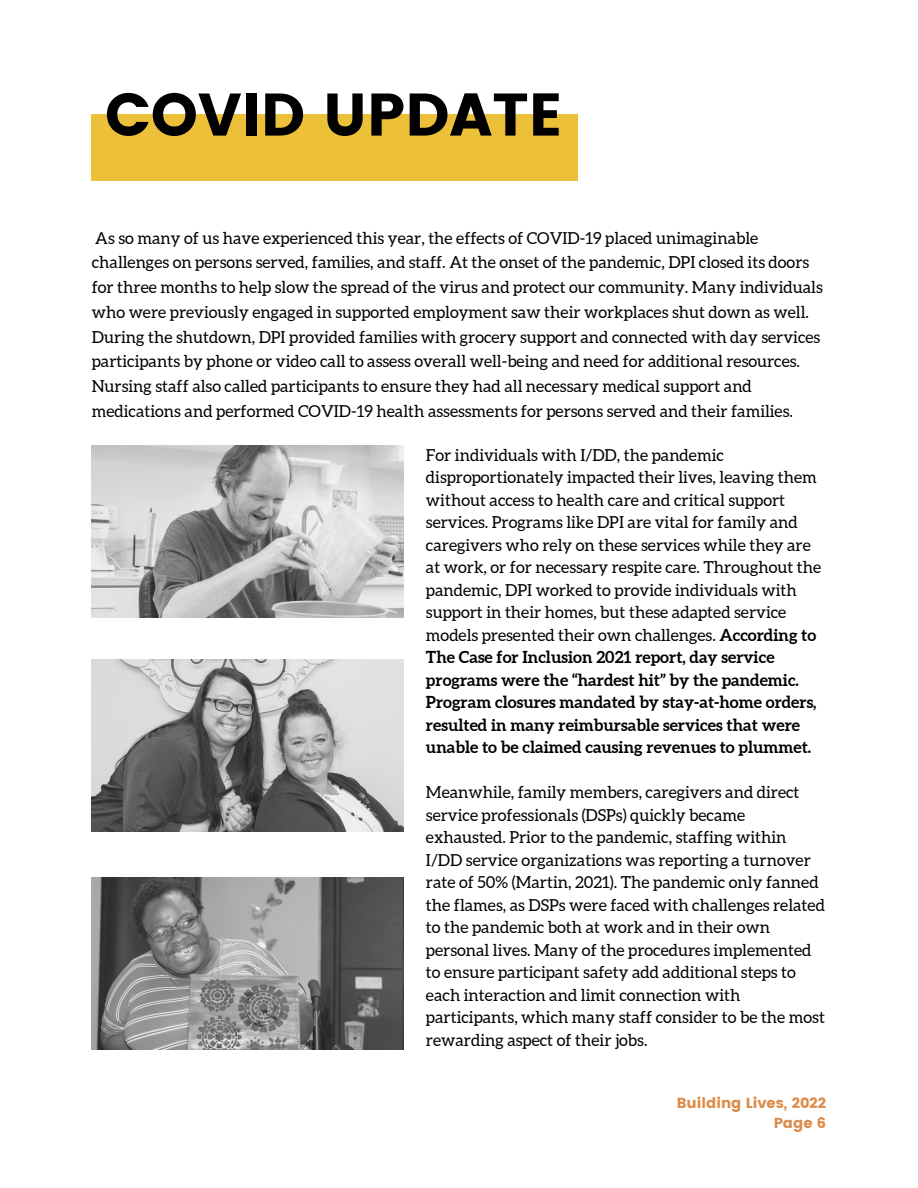
<style>
.page{position:relative;width:918px;height:1188px;background:#fff}
.page>*{position:absolute;margin:0;border:0;box-sizing:border-box;transform-origin:0 0}
.t1{font:60px "Poppins";color:#000}
.t2{font:16.5px/22.5px "Aleo";color:#000}
.t3{font:14.55px "Poppins";color:#dc8b49}
.s1{font-weight:700}
</style>
<div class="page">
<img style="left:92px;top:445px;width:312px;height:173px">
<img style="left:92px;top:660px;width:312px;height:172px">
<img style="left:92px;top:877px;width:312px;height:173px">
<div style="left:92px;top:114px;width:486px;height:66px;background:#edc039"></div>
<p class="t1" style="left:105px;top:80px;width:460px">COVID UPDATE</p>
<p class="t2" style="left:92px;top:225px;width:732px;line-height:24.8px">As so many of us have experienced this year, the effects of COVID-19 placed unimaginable challenges on persons served, families, and staff. At the onset of the pandemic, DPI closed its doors for three months to help slow the spread of the virus and protect our community. Many individuals who were previously engaged in supported employment saw their workplaces shut down as well.<br>During the shutdown, DPI provided families with grocery support and connected with day services participants by phone or video call to assess overall well-being and need for additional resources.<br>Nursing staff also called participants to ensure they had all necessary medical support and medications and performed COVID-19 health assessments for persons served and their families.</p>
<p class="t2" style="left:426px;top:443px;width:397px">For individuals with I/DD, the pandemic disproportionately impacted their lives, leaving them without access to health care and critical support services. Programs like DPI are vital for family and caregivers who rely on these services while they are at work, or for necessary respite care. Throughout the pandemic, DPI worked to provide individuals with support in their homes, but these adapted service models presented their own challenges. <span class="s1">According to The Case for Inclusion 2021 report, day service programs were the “hardest hit” by the pandemic.<br>Program closures mandated by stay-at-home orders, resulted in many reimbursable services that were unable to be claimed causing revenues to plummet.</span></p>
<p class="t2" style="left:426px;top:781px;width:401px">Meanwhile, family members, caregivers and direct service professionals (DSPs) quickly became exhausted. Prior to the pandemic, staffing within I/DD service organizations was reporting a turnover rate of 50% (Martin, 2021). The pandemic only fanned the flames, as DSPs were faced with challenges related to the pandemic both at work and in their own personal lives. Many of the procedures implemented to ensure participant safety add additional steps to each interaction and limit connection with participants, which many staff consider to be the most rewarding aspect of their jobs.</p>
<p class="t3" style="left:677px;top:1095px;width:151px">Building Lives, 2022</p>
<p class="t3" style="left:774px;top:1115px;width:54px">Page 6</p>
</div>
